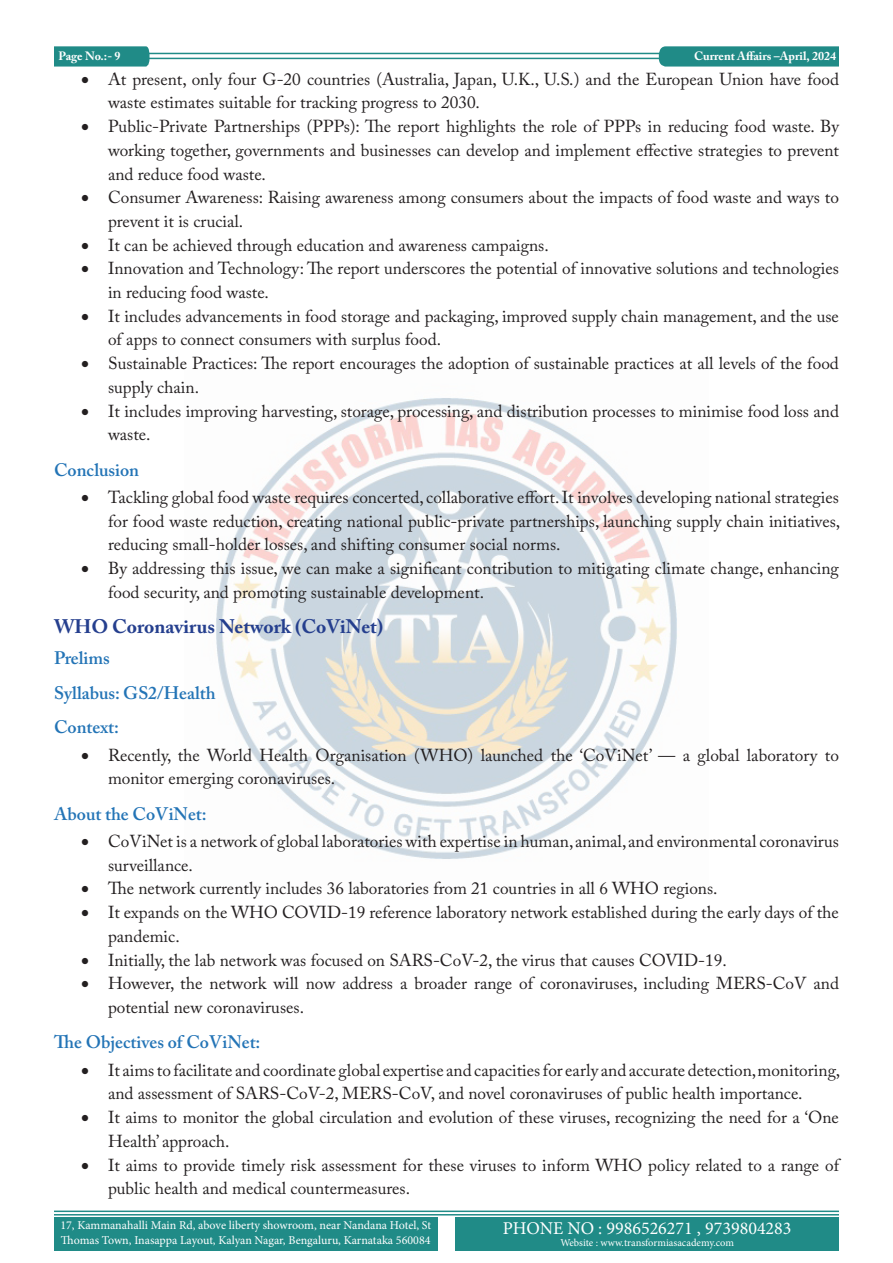
<style>
.page{position:relative;width:893px;height:1263px;background:#fff}
.page>*{position:absolute;margin:0;border:0;box-sizing:border-box;transform-origin:0 0}
.Main_Heading{font:700 19.5px "Adobe Caslon Pro";color:#253f8e}
.Sub_heading{font:600 18px "Adobe Caslon Pro";color:#2374b6}
.t1{font:18px "Minion Pro";color:#fff}
.t2{font:17.25px/23.7px "Adobe Caslon Pro";color:#231f20}
.t3{font:12px/14.4px "Minion Pro";letter-spacing:-.005em;color:#fff}
.t4{font:700 12px "Adobe Caslon Pro";color:#fff}
.t5{font:10.5px "Minion Pro";color:#fff}
</style>
<div class="page">
<hr style="left:148px;top:53px;width:691px;height:1px;background:#208b87">
<hr style="left:148px;top:58px;width:690px;height:1px;background:#208b87">
<svg style="left:54px;top:46px;width:96px;height:21px;background:#2a908c"></svg>
<svg style="left:659px;top:46px;width:180px;height:21px;background:#29908c"></svg>
<hr style="left:54px;top:1210px;width:785px;height:2px;background:#208b87">
<hr style="left:54px;top:1214px;width:785px;height:1px;background:#208b87">
<div style="left:54px;top:1217px;width:383px;height:34px;background:#208b87"></div>
<div style="left:455px;top:1217px;width:384px;height:34px;background:#208b87"></div>
<img style="left:216px;top:398px;width:461px;height:461px">
<p class="t4" style="left:59px;top:49px;width:64px">Page No.:- 9</p>
<p class="t4" style="left:694px;top:49px;width:143px">Current Affairs –April, 2024</p>
<p class="t2" style="left:108px;top:67px;width:732px;text-indent:-27px">• At present, only four G-20 countries (Australia, Japan, U.K., U.S.) and the European Union have food waste estimates suitable for tracking progress to 2030.</p>
<p class="t2" style="left:108px;top:114px;width:733px;text-align:justify;text-indent:-27px">• Public-Private Partnerships (PPPs): The report highlights the role of PPPs in reducing food waste. By working together, governments and businesses can develop and implement effective strategies to prevent and reduce food waste.</p>
<p class="t2" style="left:108px;top:185px;width:732px;text-indent:-27px">• Consumer Awareness: Raising awareness among consumers about the impacts of food waste and ways to prevent it is crucial.</p>
<p class="t2" style="left:81px;top:233px;width:469px">• It can be achieved through education and awareness campaigns.</p>
<p class="t2" style="left:108px;top:256px;width:732px;text-indent:-27px">• Innovation and Technology: The report underscores the potential of innovative solutions and technologies in reducing food waste.</p>
<p class="t2" style="left:108px;top:304px;width:732px;text-indent:-27px">• It includes advancements in food storage and packaging, improved supply chain management, and the use of apps to connect consumers with surplus food.</p>
<p class="t2" style="left:108px;top:351px;width:732px;text-indent:-27px">• Sustainable Practices: The report encourages the adoption of sustainable practices at all levels of the food supply chain.</p>
<p class="t2" style="left:108px;top:399px;width:733px;text-indent:-27px">• It includes improving harvesting, storage, processing, and distribution processes to minimise food loss and waste.</p>
<p class="Sub_heading" style="left:54px;top:459px;width:87px">Conclusion</p>
<p class="t2" style="left:108px;top:485px;width:734px;text-align:justify;text-indent:-27px">• Tackling global food waste requires concerted, collaborative effort. It involves developing national strategies for food waste reduction, creating national public-private partnerships, launching supply chain initiatives, reducing small-holder losses, and shifting consumer social norms.</p>
<p class="t2" style="left:108px;top:556px;width:732px;text-indent:-27px">• By addressing this issue, we can make a significant contribution to mitigating climate change, enhancing food security, and promoting sustainable development.</p>
<p class="Main_Heading" style="left:54px;top:615px;width:331px">WHO Coronavirus Network (CoViNet)</p>
<p class="Sub_heading" style="left:54px;top:648px;width:57px">Prelims</p>
<p class="Sub_heading" style="left:54px;top:682px;width:163px">Syllabus: GS2/Health</p>
<p class="Sub_heading" style="left:54px;top:717px;width:67px">Context:</p>
<p class="t2" style="left:108px;top:743px;width:732px;text-indent:-27px">• Recently, the World Health Organisation (WHO) launched the ‘CoViNet’ — a global laboratory to monitor emerging coronaviruses.</p>
<p class="Sub_heading" style="left:54px;top:803px;width:154px">About the CoViNet:</p>
<p class="t2" style="left:108px;top:829px;width:732px;text-indent:-27px">• CoViNet is a network of global laboratories with expertise in human, animal, and environmental coronavirus surveillance.</p>
<p class="t2" style="left:81px;top:877px;width:638px">• The network currently includes 36 laboratories from 21 countries in all 6 WHO regions.</p>
<p class="t2" style="left:108px;top:900px;width:732px;text-indent:-27px">• It expands on the WHO COVID-19 reference laboratory network established during the early days of the pandemic.</p>
<p class="t2" style="left:81px;top:948px;width:647px">• Initially, the lab network was focused on SARS-CoV-2, the virus that causes COVID-19.</p>
<p class="t2" style="left:108px;top:971px;width:732px;text-indent:-27px">• However, the network will now address a broader range of coronaviruses, including MERS-CoV and potential new coronaviruses.</p>
<p class="Sub_heading" style="left:54px;top:1032px;width:208px">The Objectives of CoViNet:</p>
<p class="t2" style="left:108px;top:1058px;width:734px;text-indent:-27px">• It aims to facilitate and coordinate global expertise and capacities for early and accurate detection, monitoring, and assessment of SARS-CoV-2, MERS-CoV, and novel coronaviruses of public health importance.</p>
<p class="t2" style="left:108px;top:1105px;width:732px;text-indent:-27px">• It aims to monitor the global circulation and evolution of these viruses, recognizing the need for a ‘One<br>Health’ approach.</p>
<p class="t2" style="left:108px;top:1153px;width:732px;text-indent:-27px">• It aims to provide timely risk assessment for these viruses to inform WHO policy related to a range of public health and medical countermeasures.</p>
<p class="t3" style="left:60px;top:1218px;width:372px">17, Kammanahalli Main Rd, above liberty showroom, near Nandana Hotel, St<br>Thomas Town, Inasappa Layout, Kalyan Nagar, Bengaluru, Karnataka 560084</p>
<p class="t1" style="left:503px;top:1216px;width:290px">PHONE NO : 9986526271 , 9739804283</p>
<p class="t5" style="left:560px;top:1236px;width:175px">Website : www.transformiasacademy.com</p>
</div>
